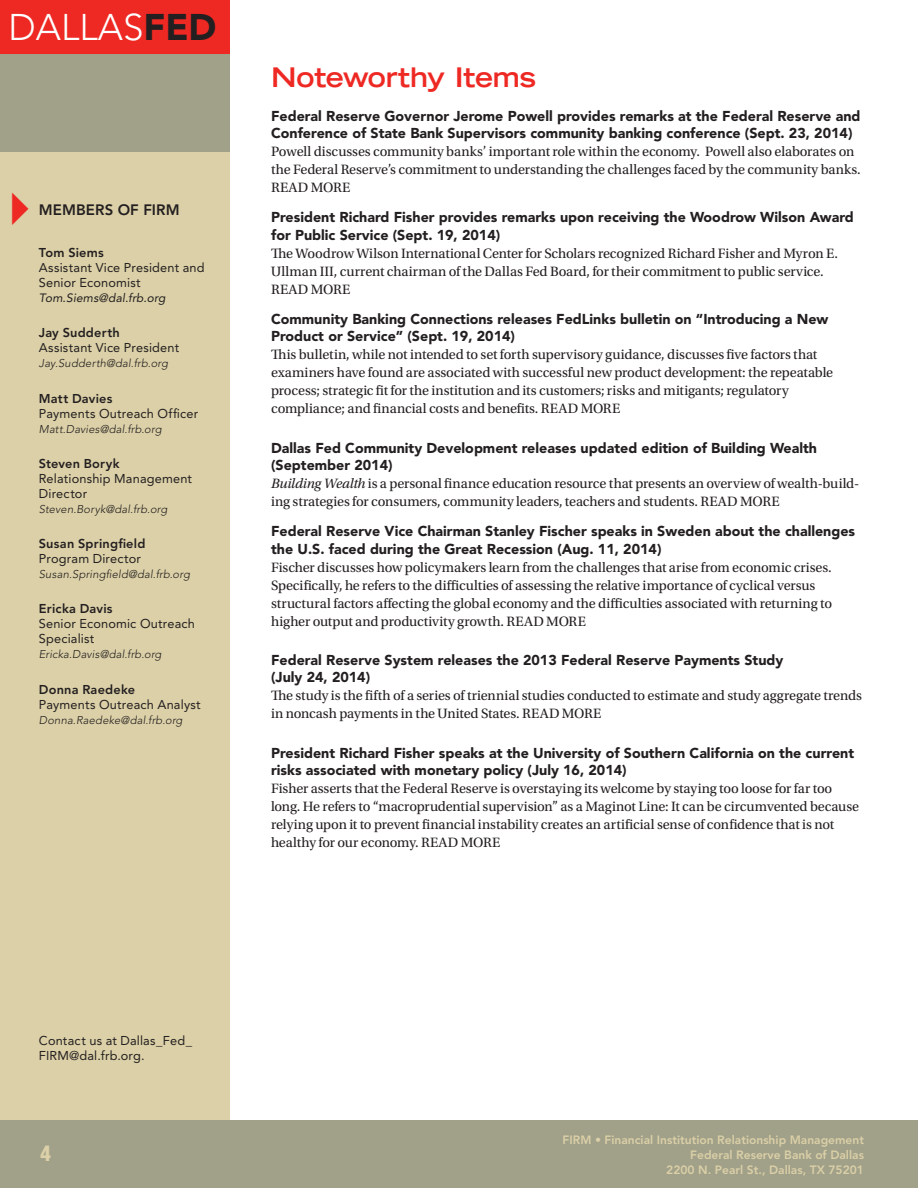
<style>
.page{position:relative;width:918px;height:1188px;background:#fff}
.page>*{position:absolute;margin:0;border:0;box-sizing:border-box;transform-origin:0 0}
.t1{font:300 36.75px "Avenir LT Std";color:#fff}
.TITLE_ARTICLE{font:700 expanded 27px "Trade Gothic LT Std";letter-spacing:-.01em;color:#ee2823}
.t2{font:900 condensed 21px "Helvetica LT Std";color:#dbd0a7}
.CalendarHead{font:800 15px "Avenir LT Std";letter-spacing:.005em;color:#231f20}
.NoteworthyText{font:14.25px/18px "Utopia Std";letter-spacing:-.005em;color:#231f20}
.TEXT_Noteworthy_Head{font:14.25px/17.7px "Utopia Std";letter-spacing:-.005em;color:#231f20}
.TEXT_Noteworthy_Head-2{font:900 14.25px/17.1px "Avenir LT Std";color:#231f20}
.Position{font:12.75px/15px "Avenir LT Std";letter-spacing:.015em;color:#231f20}
.MembersonfFirm{font:800 12.75px "Avenir LT Std";letter-spacing:.015em;color:#231f20}
.Webinfo{font:12.75px/14.7px "Avenir LT Std";letter-spacing:.015em;color:#231f20}
.t3{font:800 12px/15px "Avenir LT Std";color:#dbd0a7;text-align:right}
.email{font:italic 12px "Avenir LT Std";letter-spacing:.015em;color:#231f20}
.email-2{font:italic 300 11.25px "Avenir LT Std";letter-spacing:.015em;color:#231f20}
.Position-2{font:italic 300 11.25px "Avenir LT Std";letter-spacing:.015em;color:#231f20}
.s1{font-weight:900;color:#231f20}
.s2{font-family:"Avenir LT Std";font-weight:900}
.s3{font-style:italic}
</style>
<div class="page">
<div style="left:0;top:0;width:230px;height:1187px;background:#dbd0a7"></div>
<div style="left:0;top:0;width:230px;height:151px;background:#a1a089"></div>
<div style="left:0;top:0;width:230px;height:54px;background:#ee2823"></div>
<div style="left:0;top:1120px;width:918px;height:68px;background:#a1a089"></div>
<h1 class="t1" style="left:9px;top:6px;width:210px">DALLAS<span class="s1">FED</span></h1>
<p class="CalendarHead" style="left:39px;top:201px;width:142px">MEMBERS OF FIRM</p>
<p class="MembersonfFirm" style="left:39px;top:245px;width:67px">Tom Siems</p>
<p class="Position" style="left:39px;top:260px;width:167px">Assistant Vice President and<br>Senior Economist</p>
<p class="email" style="left:39px;top:291px;width:128px">Tom.Siems@dal.frb.org</p>
<p class="MembersonfFirm" style="left:39px;top:325px;width:83px">Jay Sudderth</p>
<p class="Position" style="left:39px;top:340px;width:142px">Assistant Vice President</p>
<p class="Position-2" style="left:39px;top:357px;width:131px">Jay.Sudderth@dal.frb.org</p>
<p class="MembersonfFirm" style="left:39px;top:391px;width:75px">Matt Davies</p>
<p class="Position" style="left:39px;top:406px;width:161px">Payments Outreach Officer</p>
<p class="email-2" style="left:39px;top:422px;width:124px">Matt.Davies@dal.frb.org</p>
<p class="MembersonfFirm" style="left:39px;top:456px;width:82px">Steven Boryk</p>
<p class="Position" style="left:39px;top:471px;width:155px">Relationship Management<br>Director</p>
<p class="email-2" style="left:39px;top:502px;width:130px">Steven.Boryk@dal.frb.org</p>
<p class="MembersonfFirm" style="left:39px;top:536px;width:108px">Susan Springfield</p>
<p class="Position" style="left:39px;top:551px;width:104px">Program Director</p>
<p class="email-2" style="left:39px;top:568px;width:153px">Susan.Springfield@dal.frb.org</p>
<p class="MembersonfFirm" style="left:39px;top:601px;width:75px">Ericka Davis</p>
<p class="Position" style="left:39px;top:616px;width:158px">Senior Economic Outreach<br>Specialist</p>
<p class="email-2" style="left:39px;top:648px;width:124px">Ericka.Davis@dal.frb.org</p>
<p class="MembersonfFirm" style="left:39px;top:682px;width:98px">Donna Raedeke</p>
<p class="Position" style="left:39px;top:697px;width:163px">Payments Outreach Analyst</p>
<p class="email-2" style="left:39px;top:713px;width:145px">Donna.Raedeke@dal.frb.org</p>
<p class="TITLE_ARTICLE" style="left:271px;top:60px;width:267px">Noteworthy Items</p>
<p class="TEXT_Noteworthy_Head" style="left:271px;top:107px;width:591px"><span class="s2">Federal Reserve Governor Jerome Powell provides remarks at the Federal Reserve and Conference of State Bank Supervisors community banking conference (Sept. 23, 2014)<br></span>Powell discusses community banks’ important role within the economy. Powell also elaborates on the Federal Reserve’s commitment to understanding the challenges faced by the community banks.<br>READ MORE</p>
<p class="TEXT_Noteworthy_Head" style="left:271px;top:209px;width:584px"><span class="s2">President Richard Fisher provides remarks upon receiving the Woodrow Wilson Award for Public Service (Sept. 19, 2014)<br></span>The Woodrow Wilson International Center for Scholars recognized Richard Fisher and Myron E.<br>Ullman III, current chairman of the Dallas Fed Board, for their commitment to public service.<br>READ MORE</p>
<p class="TEXT_Noteworthy_Head-2" style="left:271px;top:311px;width:559px">Community Banking Connections releases FedLinks bulletin on “Introducing a New<br>Product or Service” (Sept. 19, 2014)</p>
<p class="NoteworthyText" style="left:271px;top:346px;width:564px">This bulletin, while not intended to set forth supervisory guidance, discusses five factors that examiners have found are associated with successful new product development: the repeatable process; strategic fit for the institution and its customers; risks and mitigants; regulatory compliance; and financial costs and benefits. READ MORE</p>
<p class="TEXT_Noteworthy_Head" style="left:271px;top:440px;width:590px"><span class="s2">Dallas Fed Community Development releases updated edition of Building Wealth (September 2014)<br></span><span class="s3">Building Wealth</span> is a personal finance education resource that presents an overview of wealth-build&shy;ing strategies for consumers, community leaders, teachers and students. READ MORE</p>
<p class="TEXT_Noteworthy_Head-2" style="left:271px;top:523px;width:586px">Federal Reserve Vice Chairman Stanley Fischer speaks in Sweden about the challenges the U.S. faced during the Great Recession (Aug. 11, 2014)</p>
<p class="NoteworthyText" style="left:271px;top:558px;width:562px">Fischer discusses how policymakers learn from the challenges that arise from economic crises.<br>Specifically, he refers to the difficulties of assessing the relative importance of cyclical versus structural factors affecting the global economy and the difficulties associated with returning to higher output and productivity growth. READ MORE</p>
<p class="TEXT_Noteworthy_Head-2" style="left:271px;top:651px;width:514px">Federal Reserve System releases the 2013 Federal Reserve Payments Study (July 24, 2014)</p>
<p class="NoteworthyText" style="left:271px;top:687px;width:592px">The study is the fifth of a series of triennial studies conducted to estimate and study aggregate trends in noncash payments in the United States. READ MORE</p>
<p class="TEXT_Noteworthy_Head-2" style="left:271px;top:744px;width:585px">President Richard Fisher speaks at the University of Southern California on the current risks associated with monetary policy (July 16, 2014)</p>
<p class="NoteworthyText" style="left:271px;top:779px;width:590px">Fisher asserts that the Federal Reserve is overstaying its welcome by staying too loose for far too long. He refers to “macroprudential supervision” as a Maginot Line: It can be circumvented because relying upon it to prevent financial instability creates an artificial sense of confidence that is not healthy for our economy. READ MORE</p>
<p class="Webinfo" style="left:39px;top:1033px;width:155px">Contact us at Dallas_Fed_<br>FIRM@dal.frb.org.</p>
<h3 class="t2" style="left:41px;top:1140px;width:12px">4</h3>
<p class="t3" style="left:563px;top:1133px;width:303px">FIRM • Financial Institution Relationship Management<br>Federal Reserve Bank of Dallas<br>2200 N. Pearl St., Dallas, TX 75201</p>
</div>
